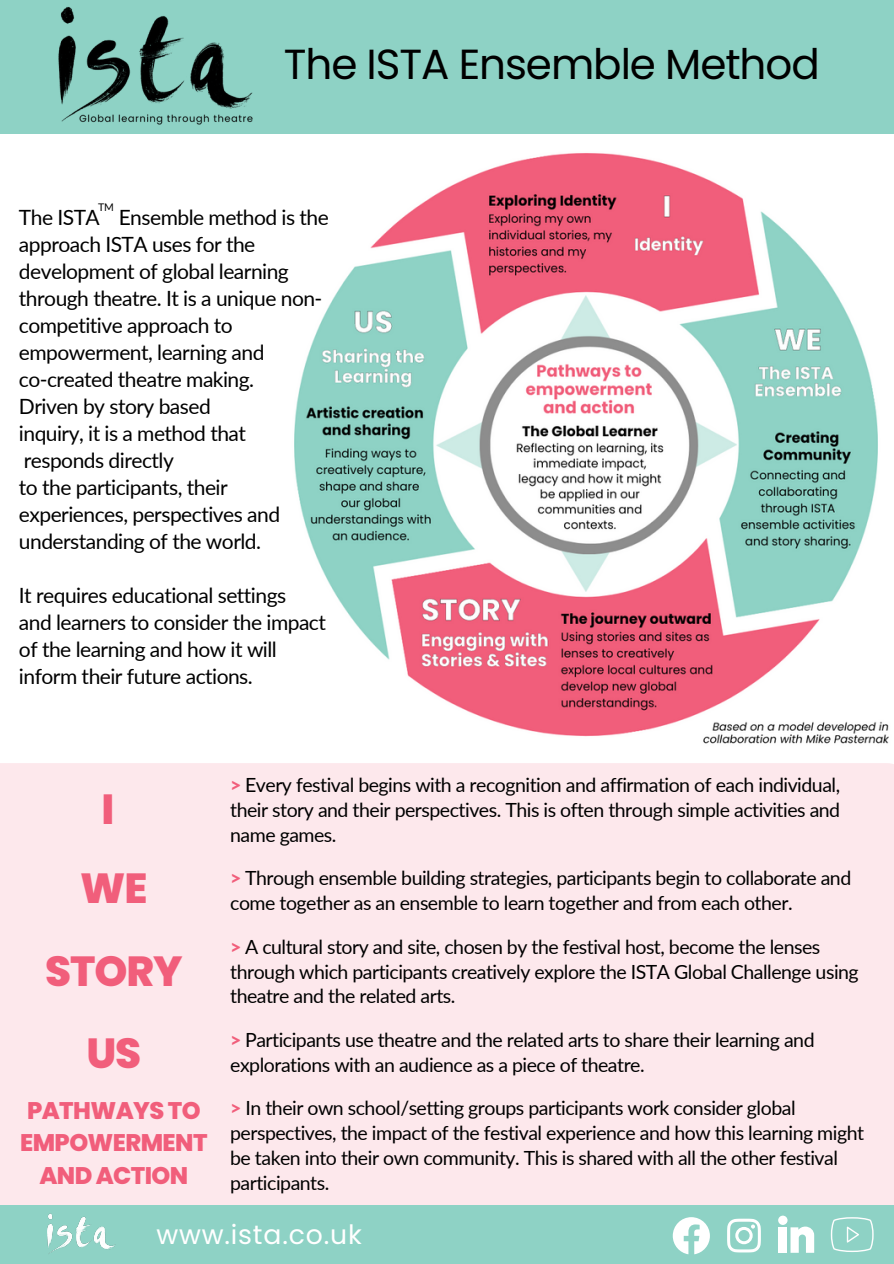
<style>
.page{position:relative;width:894px;height:1264px;background:#fff}
.page>*{position:absolute;margin:0;border:0;box-sizing:border-box;transform-origin:0 0}
.t1{font:42px "Poppins";letter-spacing:-.025em;color:#000}
.t2{font:800 42px/79.3px "Poppins";letter-spacing:-.025em;color:#f15e7b;text-align:center}
.t3{font:26.7px "Poppins";letter-spacing:.03em;color:#fff}
.t4{font:800 24px/32.7px "Poppins";letter-spacing:-.025em;color:#f15e7b;text-align:center}
.t5{font:21px/27px "Lato";letter-spacing:-.025em;color:#000}
.t6{font:19.5px/24.8px "Lato";letter-spacing:-.025em;color:#000}
.t7{font:10.5px "Lato";color:#000}
.s1{font-weight:800;color:#f15e7b}
</style>
<div class="page">
<img style="left:294px;top:153px;width:595px;height:591px">
<div style="left:0;top:0;width:893px;height:134px;background:#8ed2c5"></div>
<div style="left:0;top:763px;width:893px;height:442px;background:#fde8ec"></div>
<div style="left:0;top:1205px;width:893px;height:58px;background:#8ed2c5"></div>
<img style="left:47px;top:1213px;width:68px;height:41px">
<svg style="left:672px;top:1217px;width:37px;height:37px"></svg>
<svg style="left:727px;top:1218px;width:33px;height:34px"></svg>
<div style="left:778px;top:1227px;width:8px;height:25px;background:#fff"></div>
<div style="left:778px;top:1215px;width:9px;height:9px;background:#fff;border-radius:50%"></div>
<svg style="left:790px;top:1226px;width:24px;height:26px"></svg>
<svg style="left:830px;top:1217px;width:43px;height:34px"></svg>
<img style="left:58px;top:7px;width:195px;height:118px">
<h1 class="t1" style="left:284px;top:35px;width:537px">The ISTA Ensemble Method</h1>
<p class="t7" style="left:98px;top:200px;width:17px">TM</p>
<p class="t5" style="left:19px;top:203px;width:311px">The ISTA Ensemble method is the approach ISTA uses for the development of global learning through theatre. It is a unique non&shy;competitive approach to empowerment, learning and co-created theatre making.<br>Driven by story based<br>inquiry, it is a method that responds directly<br>to the participants, their experiences, perspectives and understanding of the world.</p>
<p class="t5" style="left:19px;top:581px;width:308px">It requires educational settings<br>and learners to consider the impact of the learning and how it will inform their future actions.</p>
<h1 class="t2" style="left:80px;top:769px;width:69px">I<br>WE</h1>
<h1 class="t2" style="left:45px;top:931px;width:139px">STORY</h1>
<p class="t6" style="left:230px;top:772px;width:611px;text-align:justify"><span class="s1">&gt;</span> Every festival begins with a recognition and affirmation of each individual, their story and their perspectives. This is often through simple activities and name games.</p>
<p class="t6" style="left:230px;top:865px;width:622px"><span class="s1">&gt;</span> Through ensemble building strategies, participants begin to collaborate and come together as an ensemble to learn together and from each other.</p>
<p class="t6" style="left:230px;top:933px;width:630px"><span class="s1">&gt;</span> A cultural story and site, chosen by the festival host, become the lenses through which participants creatively explore the ISTA Global Challenge using theatre and the related arts.</p>
<h1 class="t2" style="left:86px;top:1013px;width:56px">US</h1>
<p class="t6" style="left:230px;top:1027px;width:585px"><span class="s1">&gt;</span> Participants use theatre and the related arts to share their learning and explorations with an audience as a piece of theatre.</p>
<p class="t4" style="left:20px;top:1093px;width:189px">PATHWAYS TO<br>EMPOWERMENT<br>AND ACTION</p>
<p class="t6" style="left:230px;top:1095px;width:635px"><span class="s1">&gt;</span> In their own school/setting groups participants work consider global perspectives, the impact of the festival experience and how this learning might be taken into their own community. This is shared with all the other festival participants.</p>
<h2 class="t3" style="left:156px;top:1215px;width:207px">www.ista.co.uk</h2>
</div>
